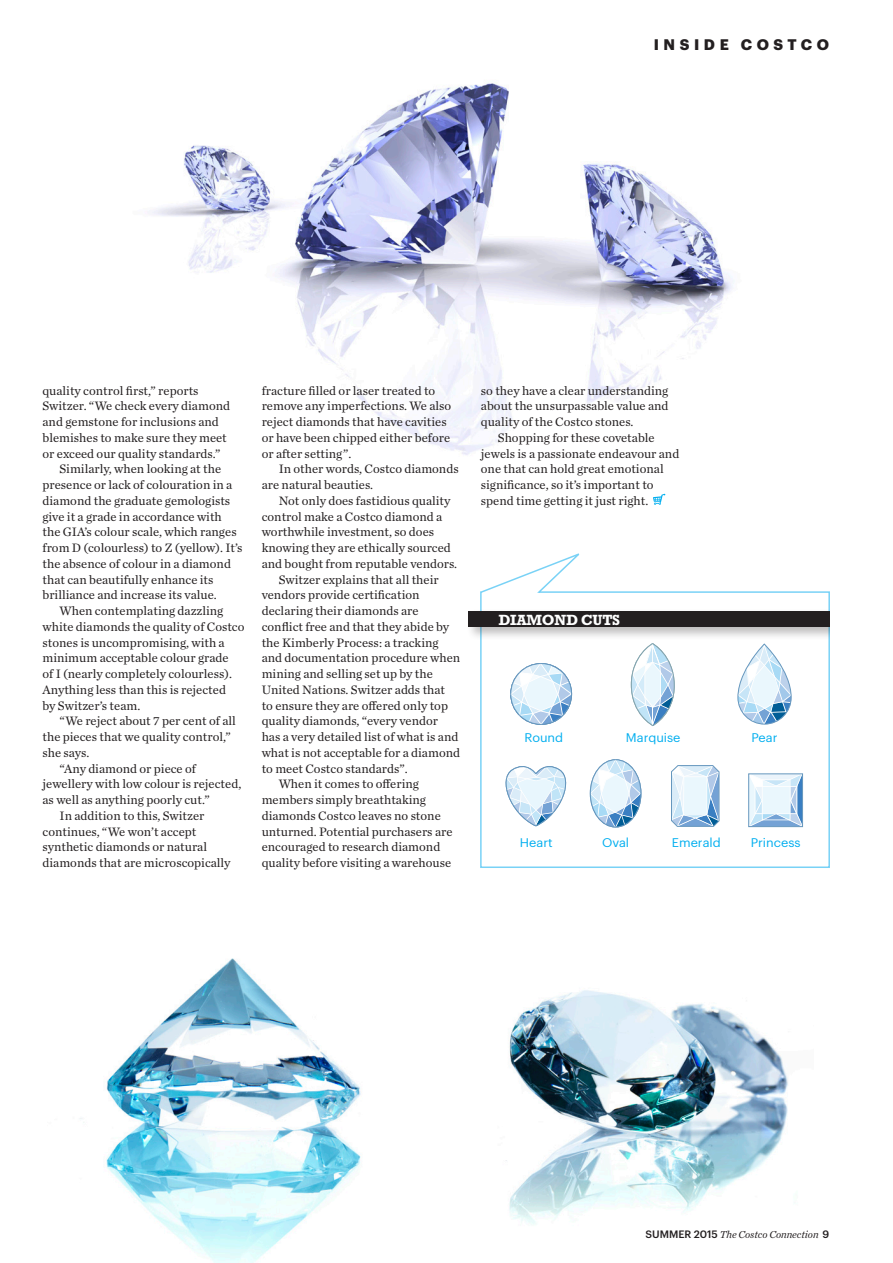
<style>
.page{position:relative;width:893px;height:1263px;background:#fff}
.page>*{position:absolute;margin:0;border:0;box-sizing:border-box;transform-origin:0 0}
.t1{font:700 15px "Graphik";letter-spacing:.305em;color:#231f20}
.t2{font:700 15px "Rockwell";letter-spacing:-.02em;color:#fff}
._01_Bodycopy{font:12.75px/15.8px "Chronicle Text G1";color:#231f20}
.t3{font:12.3px "Graphik";color:#00aeef;scale:1.04 1}
.t4{font:italic 10.5px "Chronicle Text G1";letter-spacing:-.005em;color:#231f20}
.s1{font-family:"Graphik";font-weight:500;font-style:normal}
</style>
<div class="page">
<img style="left:506px;top:990px;width:282px;height:235px">
<img style="left:148px;top:83px;width:587px;height:372px">
<img style="left:80px;top:958px;width:281px;height:305px">
<svg style="left:653px;top:494px;width:12px;height:11px"></svg>
<svg style="left:480px;top:553px;width:350px;height:315px"></svg>
<svg style="left:750px;top:775px;width:51px;height:50px"></svg>
<div style="left:748px;top:773px;width:55px;height:54px;border:1px solid #6697be"></div>
<div style="left:467px;top:608px;width:377px;height:33px;background:#231f20;opacity:.3"></div>
<div style="left:469px;top:611px;width:361px;height:16px;background:#231f20"></div>
<svg style="left:510px;top:663px;width:62px;height:62px"></svg>
<div style="left:510px;top:663px;width:62px;height:62px;border:1px solid #6697be;border-radius:50%"></div>
<svg style="left:498px;top:760px;width:77px;height:66px"></svg>
<svg style="left:631px;top:643px;width:44px;height:83px"></svg>
<svg style="left:590px;top:759px;width:52px;height:69px"></svg>
<div style="left:590px;top:759px;width:51px;height:68px;border:1px solid #6697be;border-radius:50%"></div>
<svg style="left:737px;top:644px;width:55px;height:81px"></svg>
<svg style="left:671px;top:764px;width:49px;height:63px;background:#c5dbee"></svg>
<div style="left:830px;top:599px;width:19px;height:64px;background:#fff"></div>
<p class="t1" style="left:654px;top:33px;width:177px">INSIDE COSTCO</p>
<p class="_01_Bodycopy" style="left:43px;top:382px;width:189px">quality control first,” reports<br>Switzer. “We check every diamond and gemstone for inclusions and blemishes to make sure they meet or exceed our quality standards.”</p>
<p class="_01_Bodycopy" style="left:43px;top:460px;width:202px;text-indent:17px">Similarly, when looking at the presence or lack of colouration in a diamond the graduate gemologists give it a grade in accordance with the GIA’s colour scale, which ranges from D (colourless) to Z (yellow). It’s the absence of colour in a diamond that can beautifully enhance its brilliance and increase its value.</p>
<p class="_01_Bodycopy" style="left:43px;top:602px;width:203px;text-indent:17px">When contemplating dazzling white diamonds the quality of Costco stones is uncompromising, with a minimum acceptable colour grade<br>of I (nearly completely colourless).<br>Anything less than this is rejected<br>by Switzer’s team.</p>
<p class="_01_Bodycopy" style="left:43px;top:712px;width:195px;text-indent:17px">“We reject about 7 per cent of all the pieces that we quality control,” she says.</p>
<p class="_01_Bodycopy" style="left:43px;top:760px;width:200px;text-indent:17px">“Any diamond or piece of jewellery with low colour is rejected, as well as anything poorly cut.”</p>
<p class="_01_Bodycopy" style="left:43px;top:807px;width:190px;text-indent:17px">In addition to this, Switzer continues, “We won’t accept synthetic diamonds or natural diamonds that are microscopically</p>
<p class="_01_Bodycopy" style="left:262px;top:382px;width:191px">fracture filled or laser treated to remove any imperfections. We also reject diamonds that have cavities or have been chipped either before or after setting”.</p>
<p class="_01_Bodycopy" style="left:262px;top:460px;width:199px;text-indent:17px">In other words, Costco diamonds are natural beauties.</p>
<p class="_01_Bodycopy" style="left:262px;top:492px;width:197px;text-indent:17px">Not only does fastidious quality control make a Costco diamond a worthwhile investment, so does knowing they are ethically sourced and bought from reputable vendors.</p>
<p class="_01_Bodycopy" style="left:262px;top:571px;width:200px;text-indent:17px">Switzer explains that all their vendors provide certification declaring their diamonds are conflict free and that they abide by the Kimberly Process: a tracking and documentation procedure when mining and selling set up by the<br>United Nations. Switzer adds that<br>to ensure they are offered only top quality diamonds, “every vendor<br>has a very detailed list of what is and what is not acceptable for a diamond to meet Costco standards”.</p>
<p class="_01_Bodycopy" style="left:262px;top:775px;width:192px;text-indent:17px">When it comes to offering members simply breathtaking diamonds Costco leaves no stone unturned. Potential purchasers are encouraged to research diamond quality before visiting a warehouse</p>
<p class="_01_Bodycopy" style="left:481px;top:382px;width:189px;text-align:justify">so they have a clear understanding about the unsurpassable value and quality of the Costco stones.</p>
<p class="_01_Bodycopy" style="left:481px;top:429px;width:200px;text-indent:17px">Shopping for these covetable jewels is a passionate endeavour and one that can hold great emotional significance, so it’s important to spend time getting it just right.</p>
<p class="t2" style="left:499px;top:611px;width:123px">DIAMOND CUTS</p>
<p class="t3" style="left:524px;top:728px;width:39px">Round</p>
<p class="t3" style="left:520px;top:834px;width:33px">Heart</p>
<p class="t3" style="left:626px;top:728px;width:54px">Marquise</p>
<p class="t3" style="left:602px;top:834px;width:28px">Oval</p>
<p class="t3" style="left:672px;top:834px;width:49px">Emerald</p>
<p class="t3" style="left:751px;top:728px;width:27px">Pear</p>
<p class="t3" style="left:751px;top:834px;width:49px">Princess</p>
<p class="t4" style="left:645px;top:1227px;width:185px"><span class="s1">SUMMER 2015</span> The Costco Connection <span class="s1">9</span></p>
</div>
